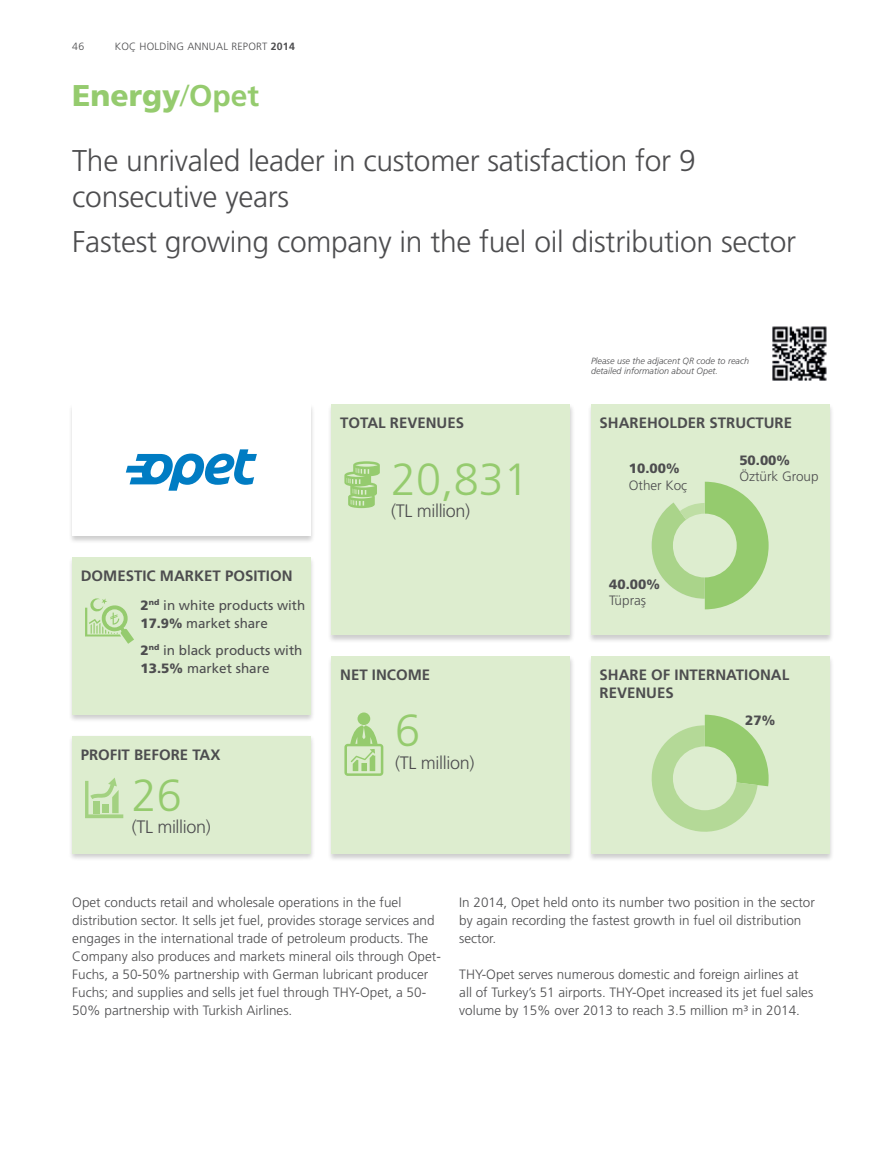
<style>
.page{position:relative;width:893px;height:1149px;background:#fff}
.page>*{position:absolute;margin:0;border:0;box-sizing:border-box;transform-origin:0 0}
.t1{font:300 45px "Frutiger CE";color:#95cb6e}
.t2{font:300 30px/65.8px "Frutiger CE";letter-spacing:-.01em;color:#4d4d4f}
.t3{font:300 18px "Frutiger CE";letter-spacing:-.02em;color:#4d4d4f}
.t4{font:700 15px/18px "Frutiger CE";color:#4d4d4f}
.t5{font:300 13.5px/18px "Frutiger CE";color:#4d4d4f}
.t6{font:13.5px/18px "Frutiger CE";color:#4d4d4f}
.t7{font:900 13.5px "Frutiger CE";color:#4d4d4f}
.t8{font:300 10.5px "Frutiger CE";letter-spacing:.02em;color:#4d4d4f}
.t9{font:italic 300 9px/10.8px "Frutiger CE";color:#4d4d4f}
.s1{font-weight:700}
.s2{font-weight:900;color:#95cb6e}
.s3{color:#95cb6e}
.s4{font-weight:700;color:#95cb6e}
.s5{font-weight:900}
</style>
<div class="page">
<div style="left:68px;top:403px;width:247px;height:141px;background:#000;opacity:.2"></div>
<div style="left:72px;top:404px;width:238px;height:131px;background:#fff"></div>
<img style="left:772px;top:326px;width:55px;height:55px">
<div style="left:328px;top:403px;width:247px;height:239px;background:#000;opacity:.2"></div>
<div style="left:332px;top:404px;width:238px;height:231px;background:#ddedcf"></div>
<svg style="left:344px;top:461px;width:36px;height:47px"></svg>
<div style="left:328px;top:654px;width:247px;height:207px;background:#000;opacity:.2"></div>
<div style="left:332px;top:656px;width:238px;height:197px;background:#ddedcf"></div>
<div style="left:357px;top:712px;width:13px;height:12px;background:#95cb6e;border-radius:50%"></div>
<svg style="left:344px;top:725px;width:39px;height:50px"></svg>
<div style="left:68px;top:734px;width:247px;height:127px;background:#000;opacity:.2"></div>
<div style="left:72px;top:735px;width:238px;height:118px;background:#ddedcf"></div>
<svg style="left:85px;top:778px;width:38px;height:40px"></svg>
<div style="left:68px;top:555px;width:247px;height:167px;background:#000;opacity:.2"></div>
<div style="left:72px;top:557px;width:238px;height:157px;background:#ddedcf"></div>
<svg style="left:85px;top:598px;width:49px;height:45px"></svg>
<div style="left:587px;top:403px;width:247px;height:239px;background:#000;opacity:.2"></div>
<div style="left:591px;top:404px;width:238px;height:231px;background:#ddedcf"></div>
<div style="left:587px;top:654px;width:247px;height:207px;background:#000;opacity:.2"></div>
<div style="left:591px;top:656px;width:238px;height:197px;background:#ddedcf"></div>
<svg style="left:126px;top:449px;width:131px;height:41px"></svg>
<svg style="left:652px;top:481px;width:117px;height:128px"></svg>
<div style="left:673px;top:513px;width:64px;height:64px;background:#ddedcf;border-radius:50%"></div>
<svg style="left:651px;top:714px;width:118px;height:118px"></svg>
<div style="left:673px;top:746px;width:64px;height:64px;background:#ddedcf;border-radius:50%"></div>
<p class="t8" style="left:72px;top:41px;width:13px">46</p>
<p class="t8" style="left:115px;top:41px;width:182px">KOÇ HOLDİNG ANNUAL REPORT <span class="s1">2014</span></p>
<h2 class="t2" style="left:72px;top:62px;width:625px"><span class="s2">Energy</span><span class="s3">/</span><span class="s4">Opet<br></span>The unrivaled leader in customer satisfaction for 9</h2>
<h2 class="t2" style="left:72px;top:174px;width:725px;line-height:44.5px">consecutive years<br>Fastest growing company in the fuel oil distribution sector</h2>
<p class="t4" style="left:81px;top:566px;width:213px">DOMESTIC MARKET POSITION</p>
<p class="t6" style="left:140px;top:596px;width:166px"><span class="s5">2</span><sup>nd</sup> in white products with<br><span class="s5">17.9%</span> market share</p>
<p class="t6" style="left:140px;top:640px;width:164px"><span class="s5">2</span><sup>nd</sup> in black products with<br><span class="s5">13.5%</span> market share</p>
<p class="t4" style="left:81px;top:745px;width:141px">PROFIT BEFORE TAX</p>
<h1 class="t1" style="left:132px;top:769px;width:52px">26</h1>
<h3 class="t3" style="left:132px;top:816px;width:81px">(TL million)</h3>
<p class="t4" style="left:340px;top:414px;width:125px">TOTAL REVENUES</p>
<h1 class="t1" style="left:391px;top:453px;width:139px">20,831</h1>
<h3 class="t3" style="left:391px;top:500px;width:81px">(TL million)</h3>
<p class="t4" style="left:340px;top:666px;width:92px">NET INCOME</p>
<h1 class="t1" style="left:395px;top:704px;width:27px">6</h1>
<h3 class="t3" style="left:395px;top:751px;width:81px">(TL million)</h3>
<p class="t9" style="left:591px;top:355px;width:160px">Please use the adjacent QR code to reach detailed information about Opet.</p>
<p class="t4" style="left:600px;top:414px;width:194px">SHAREHOLDER STRUCTURE</p>
<p class="t7" style="left:629px;top:460px;width:52px">10.00%</p>
<p class="t5" style="left:629px;top:475px;width:60px">Other Koç</p>
<p class="t7" style="left:609px;top:575px;width:52px">40.00%</p>
<p class="t5" style="left:609px;top:591px;width:39px">Tüpraş</p>
<p class="t7" style="left:739px;top:452px;width:52px">50.00%</p>
<p class="t5" style="left:739px;top:467px;width:81px">Öztürk Group</p>
<p class="t4" style="left:600px;top:666px;width:191px">SHARE OF INTERNATIONAL<br>REVENUES</p>
<p class="t7" style="left:745px;top:711px;width:32px">27%</p>
<p class="t5" style="left:72px;top:892px;width:370px">Opet conducts retail and wholesale operations in the fuel distribution sector. It sells jet fuel, provides storage services and engages in the international trade of petroleum products. The Company also produces and markets mineral oils through Opet-Fuchs, a 50-50% partnership with German lubricant producer Fuchs; and supplies and sells jet fuel through THY-Opet, a 50- 50% partnership with Turkish Airlines.</p>
<p class="t5" style="left:459px;top:892px;width:357px">In 2014, Opet held onto its number two position in the sector by again recording the fastest growth in fuel oil distribution sector.</p>
<p class="t5" style="left:459px;top:964px;width:356px">THY-Opet serves numerous domestic and foreign airlines at all of Turkey’s 51 airports. THY-Opet increased its jet fuel sales volume by 15% over 2013 to reach 3.5 million m³ in 2014.</p>
</div>
